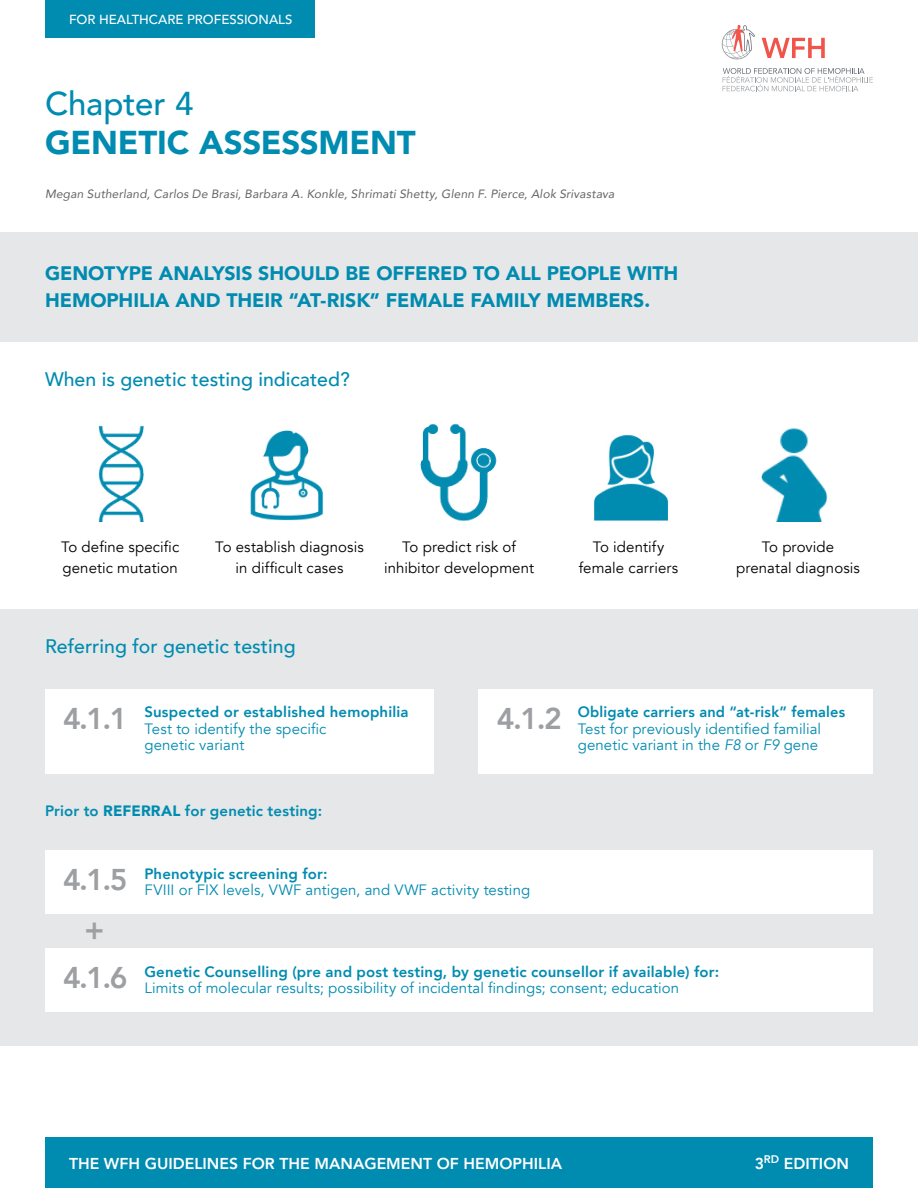
<style>
.page{position:relative;width:918px;height:1188px;background:#fff}
.page>*{position:absolute;margin:0;border:0;box-sizing:border-box;transform-origin:0 0}
.Chapter{font:900 33px "Avenir";letter-spacing:-.005em;color:#008bb0}
.Chapter-2{font:500 33px "Avenir";color:#008bb0}
.Chiffres_Infographic{font:800 30px "Avenir";color:#9d9fa2}
.Titre{font:900 19.5px/27px "Avenir";color:#008bb0}
.Sous-titre{font:500 19.5px "Avenir";color:#008bb0}
.t1{font:800 15.75px "Avenir";color:#fff}
.Texte{font:15px/16.5px "Avenir";letter-spacing:.005em;color:#008bb0}
.Texte-2{font:15px/21px "Avenir";letter-spacing:.005em;color:#000;text-align:center}
.Texte-3{font:800 15px "Avenir";letter-spacing:.01em;color:#008bb0}
.t2{font:500 13.2px "Avenir";color:#fff}
.Auteurs{font:italic 12px "Avenir";letter-spacing:.015em;color:#636466}
.s1{font-weight:800}
.s2{font-style:italic}
.s3{font-weight:900}
</style>
<div class="page">
<div style="left:0;top:609px;width:918px;height:437px;background:#e6e7e8"></div>
<svg style="left:762px;top:38px;width:63px;height:20px"></svg>
<svg style="left:723px;top:68px;width:150px;height:23px"></svg>
<svg style="left:722px;top:25px;width:33px;height:34px"></svg>
<div style="left:45px;top:0;width:270px;height:38px;background:#008bb0"></div>
<div style="left:45px;top:1137px;width:828px;height:51px;background:#008bb0"></div>
<div style="left:0;top:232px;width:918px;height:110px;background:#e6e7e8"></div>
<img style="left:98px;top:425px;width:46px;height:97px">
<img style="left:250px;top:430px;width:74px;height:91px">
<img style="left:420px;top:423px;width:77px;height:98px">
<img style="left:594px;top:434px;width:74px;height:87px">
<img style="left:761px;top:428px;width:67px;height:94px">
<div style="left:45px;top:689px;width:389px;height:84px;background:#fff"></div>
<div style="left:45px;top:850px;width:828px;height:63px;background:#fff"></div>
<div style="left:45px;top:948px;width:828px;height:63px;background:#fff"></div>
<div style="left:479px;top:689px;width:394px;height:84px;background:#fff"></div>
<p class="t2" style="left:69px;top:8px;width:225px">FOR HEALTHCARE PROFESSIONALS</p>
<p class="Chapter-2" style="left:45px;top:75px;width:150px">Chapter 4</p>
<p class="Chapter" style="left:45px;top:114px;width:372px">GENETIC ASSESSMENT</p>
<p class="Auteurs" style="left:45px;top:186px;width:571px">Megan Sutherland, Carlos De Brasi, Barbara A. Konkle, Shrimati Shetty, Glenn F. Pierce, Alok Srivastava</p>
<p class="Titre" style="left:45px;top:259px;width:635px">GENOTYPE ANALYSIS SHOULD BE OFFERED TO ALL PEOPLE WITH<br>HEMOPHILIA AND THEIR “AT-RISK” FEMALE FAMILY MEMBERS.</p>
<p class="Sous-titre" style="left:45px;top:362px;width:306px">When is genetic testing indicated?</p>
<p class="Texte-2" style="left:61px;top:537px;width:120px;text-align:left">To define specific genetic mutation</p>
<p class="Texte-2" style="left:215px;top:537px;width:150px">To establish diagnosis in difficult cases</p>
<p class="Texte-2" style="left:384px;top:537px;width:152px">To predict risk of inhibitor development</p>
<p class="Texte-2" style="left:579px;top:537px;width:101px">To identify female carriers</p>
<p class="Texte-2" style="left:736px;top:537px;width:125px">To provide prenatal diagnosis</p>
<p class="Sous-titre" style="left:45px;top:629px;width:252px">Referring for genetic testing</p>
<p class="Chiffres_Infographic" style="left:63px;top:695px;width:66px">4.1.1</p>
<p class="Texte" style="left:144px;top:704px;width:266px"><span class="s1">Suspected or established hemophilia<br></span>Test to identify the specific<br>genetic variant</p>
<p class="Chiffres_Infographic" style="left:497px;top:695px;width:67px">4.1.2</p>
<p class="Texte" style="left:578px;top:704px;width:269px"><span class="s1">Obligate carriers and “at-risk” females<br></span>Test for previously identified familial genetic variant in the <span class="s2">F8</span> or <span class="s2">F9</span> gene</p>
<p class="Texte-3" style="left:45px;top:799px;width:279px">Prior to <span class="s3">REFERRAL</span> for genetic testing:</p>
<p class="Chiffres_Infographic" style="left:63px;top:856px;width:66px">4.1.5</p>
<p class="Chiffres_Infographic" style="left:84px;top:906px;width:21px">+</p>
<p class="Texte" style="left:144px;top:866px;width:387px"><span class="s1">Phenotypic screening for:<br></span>FVIII or FIX levels, VWF antigen, and VWF activity testing</p>
<p class="Chiffres_Infographic" style="left:63px;top:954px;width:66px">4.1.6</p>
<p class="Texte" style="left:144px;top:964px;width:576px"><span class="s1">Genetic Counselling (pre and post testing, by genetic counsellor if available) for:<br></span>Limits of molecular results; possibility of incidental findings; consent; education</p>
<p class="t1" style="left:69px;top:1151px;width:495px">THE WFH GUIDELINES FOR THE MANAGEMENT OF HEMOPHILIA</p>
<p class="t1" style="left:755px;top:1151px;width:96px">3<sup>RD</sup> EDITION</p>
</div>
